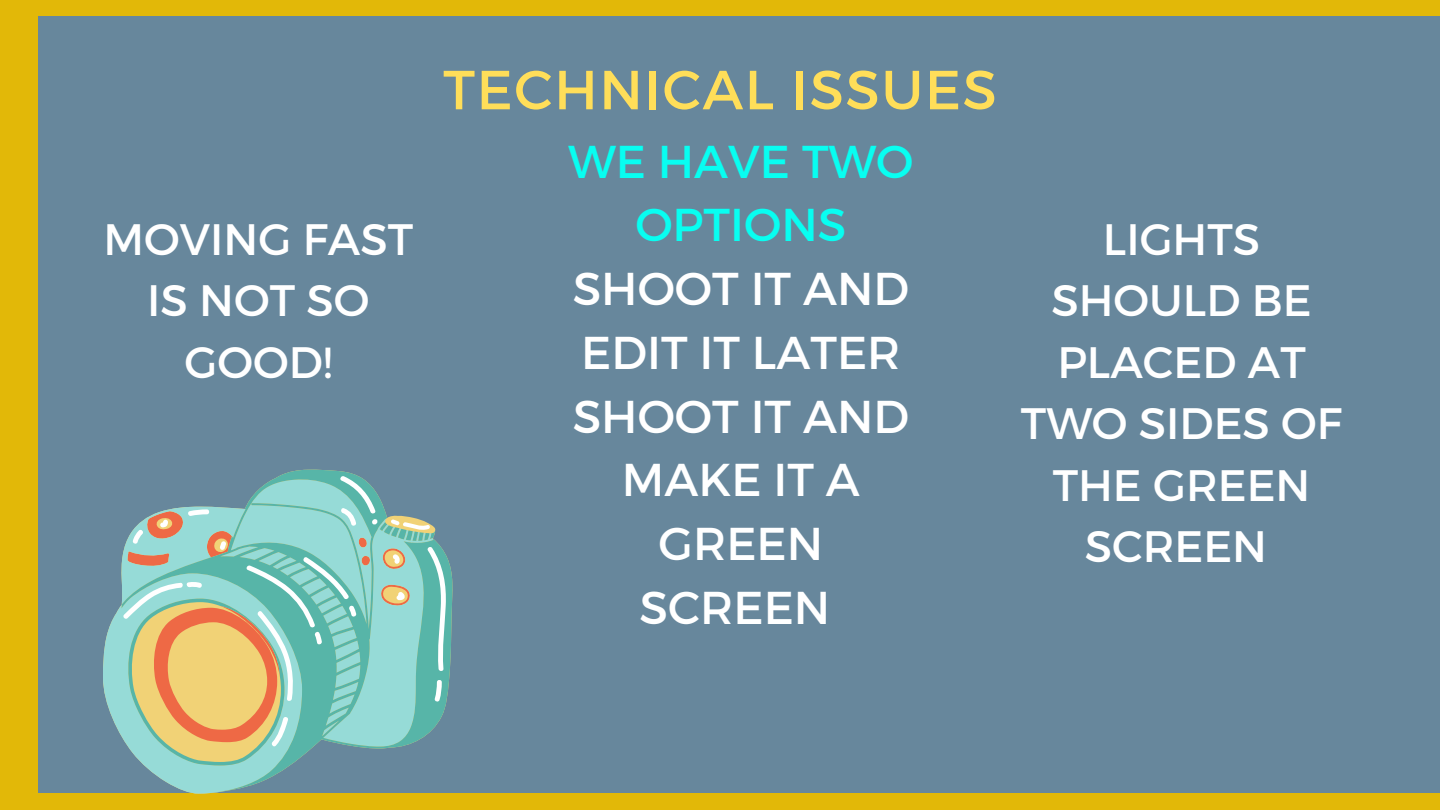
<style>
.page{position:relative;width:1440px;height:810px;background:#e2b808}
.page>*{position:absolute;margin:0;border:0;box-sizing:border-box;transform-origin:0 0}
.t1{font:55px "Montserrat";letter-spacing:.03em;color:#ffde59}
.t2{font:46px/63.8px "Montserrat";color:#fff;text-align:center}
.t3{font:46px/63.8px "Montserrat";color:#08fef1;text-align:center}
.t4{font:44px/61.5px "Montserrat";color:#fff;text-align:center}
</style>
<div class="page">
<div style="left:38px;top:16px;width:1402px;height:777px;background:#67879c"></div>
<svg style="left:282px;top:470px;width:170px;height:227px"></svg>
<svg style="left:103px;top:475px;width:344px;height:319px"></svg>
<p class="t1" style="left:443px;top:54px;width:555px">TECHNICAL ISSUES</p>
<p class="t3" style="left:568px;top:127px;width:347px">WE HAVE TWO<br>OPTIONS</p>
<p class="t2" style="left:573px;top:255px;width:338px">SHOOT IT AND<br>EDIT IT LATER<br>SHOOT IT AND<br>MAKE IT A<br>GREEN<br>SCREEN</p>
<p class="t4" style="left:104px;top:206px;width:311px">MOVING FAST<br>IS NOT SO<br>GOOD!</p>
<p class="t4" style="left:1021px;top:206px;width:323px">LIGHTS<br>SHOULD BE<br>PLACED AT<br>TWO SIDES OF<br>THE GREEN<br>SCREEN</p>
</div>
